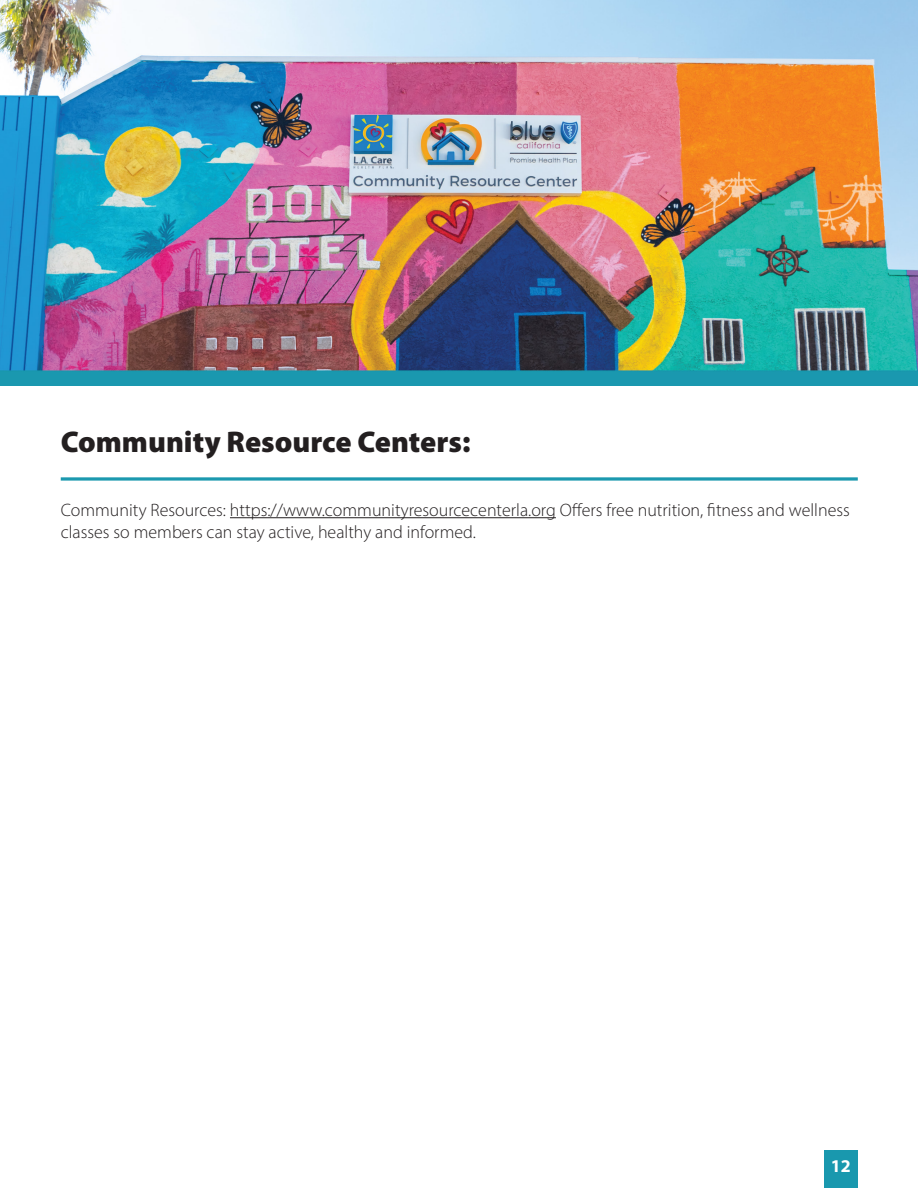
<style>
.page{position:relative;width:918px;height:1188px;background:#fff}
.page>*{position:absolute;margin:0;border:0;box-sizing:border-box;transform-origin:0 0}
.t1{font:900 30px "Myriad Pro";color:#231f20}
.t2{font:300 18px/21.6px "Myriad Pro";color:#231f20}
.t3{font:700 18px "Myriad Pro";color:#fff}
</style>
<div class="page">
<div style="left:824px;top:1151px;width:34px;height:37px;background:#1998ae"></div>
<svg style="left:61px;top:477px;width:797px;height:4px;background:#46abbd"></svg>
<img style="left:0;top:0;width:918px;height:386px">
<hr style="left:230px;top:517px;width:326px;height:1px;background:#231f20">
<h2 class="t1" style="left:61px;top:422px;width:411px">Community Resource Centers:</h2>
<p class="t2" style="left:61px;top:499px;width:791px">Community Resources: https://www.communityresourcecenterla.org Offers free nutrition, fitness and wellness classes so members can stay active, healthy and informed.</p>
<p class="t3" style="left:831px;top:1154px;width:21px">12</p>
</div>
